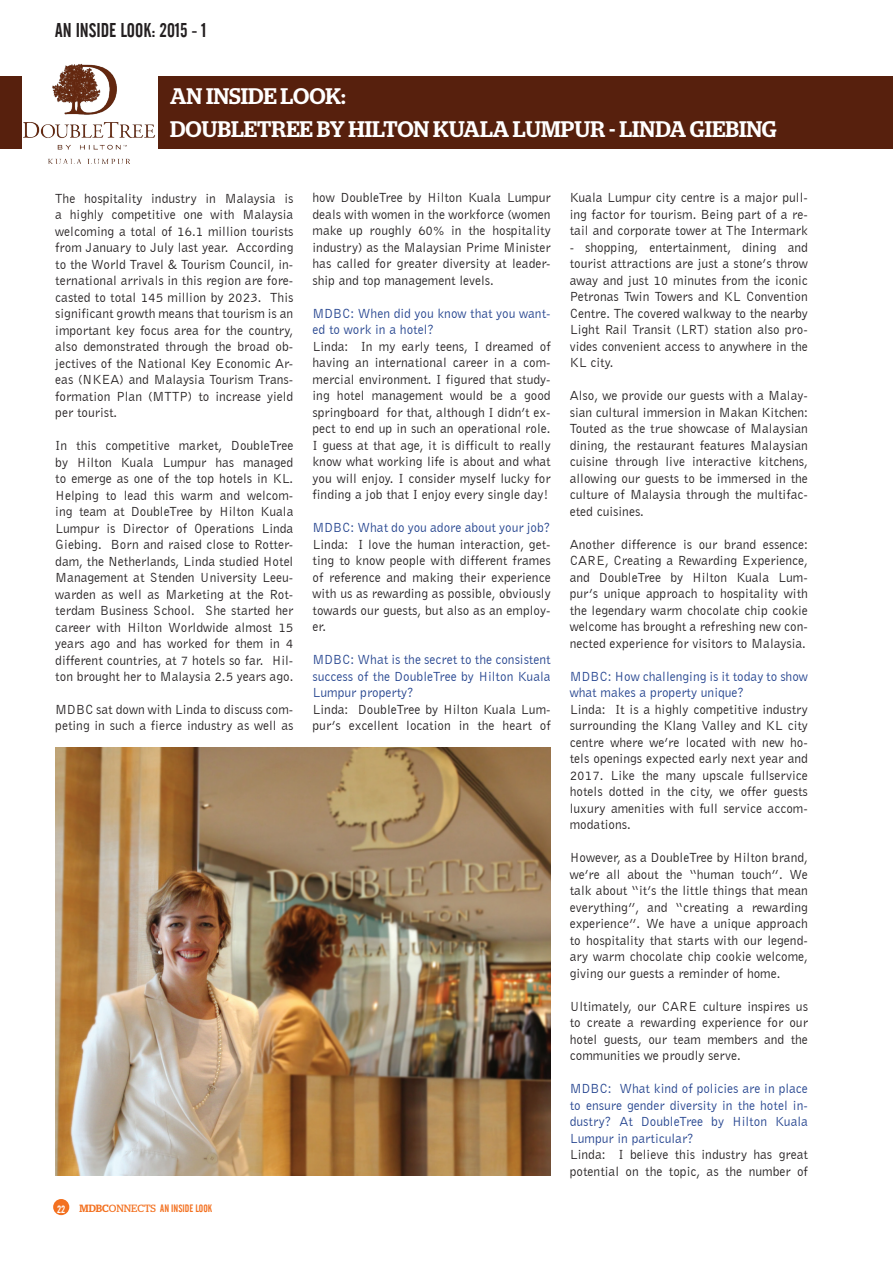
<style>
.page{position:relative;width:893px;height:1263px;background:#fff}
.page>*{position:absolute;margin:0;border:0;box-sizing:border-box;transform-origin:0 0}
.t1{font:500 22.5px/33px "Stag";color:#fff}
.t2{font:19.5px "Alternate Gothic No 2 BT";color:#231f20}
.t3{font:13.5px/16.5px "Bell Gothic BT";color:#231f20;text-align:justify}
.t4{font:13.5px/16.5px "Bell Gothic BT";color:#22428e}
.t5{font:10.5px "Alternate Gothic No 2 BT";color:#f37121}
.t6{font:500 10.5px "Stag";color:#f37121}
.t7{font:10.5px "Alternate Gothic No 2 BT";color:#fff}
.s1{font-weight:400}
.s2{font-family:"Stag"}
</style>
<div class="page">
<div style="left:53px;top:1199px;width:16px;height:16px;background:#f37121;border-radius:50%"></div>
<div style="left:0;top:77px;width:893px;height:72px;background:#57200d"></div>
<img style="left:23px;top:63px;width:134px;height:100px">
<img style="left:55px;top:748px;width:496px;height:428px">
<h2 class="t2" style="left:55px;top:20px;width:153px">AN INSIDE LOOK: 2015 - 1</h2>
<h1 class="t1" style="left:170px;top:79px;width:49px">AN INSIDE</h1>
<h1 class="t1" style="left:281px;top:79px;width:17px">LOOK</h1>
<h1 class="t1" style="left:170px;top:79px;width:209px;text-indent:171px">:<br>DOUBLETREE BY HILTON</h1>
<h1 class="t1" style="left:433px;top:112px;width:47px">KUALA</h1>
<h1 class="t1" style="left:513px;top:112px;width:121px">LUMPUR - LINDA</h1>
<h1 class="t1" style="left:690px;top:112px;width:88px">GIEBING</h1>
<p class="t3" style="left:55px;top:189px;width:240px">The hospitality industry in Malaysia is a highly competitive one with Malaysia welcoming a total of 16.1 million tourists from January to July last year. According to the World Travel &amp; Tourism Council, in&shy;ternational arrivals in this region are fore&shy;casted to total 145 million by 2023. This significant growth means that tourism is an important key focus area for the country, also demonstrated through the broad ob&shy;jectives of the National Key Economic Ar&shy;eas (NKEA) and Malaysia Tourism Trans&shy;formation Plan (MTTP) to increase yield per tourist.</p>
<p class="t3" style="left:55px;top:437px;width:240px">In this competitive market, DoubleTree by Hilton Kuala Lumpur has managed to emerge as one of the top hotels in KL.<br>Helping to lead this warm and welcom&shy;ing team at DoubleTree by Hilton Kuala Lumpur is Director of Operations Linda Giebing. Born and raised close to Rotter&shy;dam, the Netherlands, Linda studied Hotel Management at Stenden University Leeu&shy;warden as well as Marketing at the Rot&shy;terdam Business School. She started her career with Hilton Worldwide almost 15 years ago and has worked for them in 4 different countries, at 7 hotels so far. Hil&shy;ton brought her to Malaysia 2.5 years ago.</p>
<p class="t3" style="left:55px;top:701px;width:240px">MDBC sat down with Linda to discuss com&shy;peting in such a fierce industry as well as</p>
<p class="t7" style="left:57px;top:1203px;width:10px">22</p>
<p class="t6" style="left:80px;top:1202px;width:38px">MDBC<span class="s1">ONNE</span></p>
<p class="t5" style="left:137px;top:1202px;width:76px"><span class="s2">CTS</span> AN INSIDE LOOK</p>
<p class="t3" style="left:313px;top:189px;width:240px">how DoubleTree by Hilton Kuala Lumpur deals with women in the workforce (women make up roughly 60% in the hospitality industry) as the Malaysian Prime Minister has called for greater diversity at leader&shy;ship and top management levels.</p>
<p class="t4" style="left:313px;top:305px;width:240px">MDBC: When did you know that you want&shy;ed to work in a hotel?</p>
<p class="t3" style="left:313px;top:338px;width:240px">Linda: In my early teens, I dreamed of having an international career in a com&shy;mercial environment. I figured that study&shy;ing hotel management would be a good springboard for that, although I didn’t ex&shy;pect to end up in such an operational role.<br>I guess at that age, it is difficult to really know what working life is about and what you will enjoy. I consider myself lucky for finding a job that I enjoy every single day!</p>
<p class="t4" style="left:313px;top:519px;width:240px">MDBC: What do you adore about your job?</p>
<p class="t3" style="left:313px;top:536px;width:240px">Linda: I love the human interaction, get&shy;ting to know people with different frames of reference and making their experience with us as rewarding as possible, obviously towards our guests, but also as an employ&shy;er.</p>
<p class="t4" style="left:313px;top:651px;width:240px;text-align:justify">MDBC: What is the secret to the consistent success of the DoubleTree by Hilton Kuala Lumpur property?</p>
<p class="t3" style="left:313px;top:701px;width:240px">Linda: DoubleTree by Hilton Kuala Lum&shy;pur’s excellent location in the heart of</p>
<p class="t3" style="left:570px;top:189px;width:240px">Kuala Lumpur city centre is a major pull&shy;ing factor for tourism. Being part of a re&shy;tail and corporate tower at The Intermark</p>
<p class="t3" style="left:570px;top:239px;width:240px">- shopping, entertainment, dining and tourist attractions are just a stone’s throw away and just 10 minutes from the iconic Petronas Twin Towers and KL Convention Centre. The covered walkway to the nearby Light Rail Transit (LRT) station also pro&shy;vides convenient access to anywhere in the KL city.</p>
<p class="t3" style="left:570px;top:387px;width:240px">Also, we provide our guests with a Malay&shy;sian cultural immersion in Makan Kitchen:<br>Touted as the true showcase of Malaysian dining, the restaurant features Malaysian cuisine through live interactive kitchens, allowing our guests to be immersed in the culture of Malaysia through the multifac&shy;eted cuisines.</p>
<p class="t3" style="left:570px;top:536px;width:240px">Another difference is our brand essence:<br>CARE, Creating a Rewarding Experience, and DoubleTree by Hilton Kuala Lum&shy;pur’s unique approach to hospitality with the legendary warm chocolate chip cookie welcome has brought a refreshing new con&shy;nected experience for visitors to Malaysia.</p>
<p class="t4" style="left:570px;top:668px;width:240px">MDBC: How challenging is it today to show what makes a property unique?</p>
<p class="t3" style="left:570px;top:701px;width:240px">Linda: It is a highly competitive industry surrounding the Klang Valley and KL city centre where we’re located with new ho&shy;tels openings expected early next year and 2017. Like the many upscale fullservice hotels dotted in the city, we offer guests luxury amenities with full service accom&shy;modations.</p>
<p class="t3" style="left:570px;top:849px;width:240px">However, as a DoubleTree by Hilton brand, we’re all about the “human touch”. We talk about “it’s the little things that mean everything”, and “creating a rewarding experience”. We have a unique approach to hospitality that starts with our legend&shy;ary warm chocolate chip cookie welcome, giving our guests a reminder of home.</p>
<p class="t3" style="left:570px;top:998px;width:240px">Ultimately, our CARE culture inspires us to create a rewarding experience for our hotel guests, our team members and the communities we proudly serve.</p>
<p class="t4" style="left:570px;top:1080px;width:240px;text-align:justify">MDBC: What kind of policies are in place to ensure gender diversity in the hotel in&shy;dustry? At DoubleTree by Hilton Kuala Lumpur in particular?</p>
<p class="t3" style="left:570px;top:1146px;width:240px">Linda: I believe this industry has great potential on the topic, as the number of</p>
</div>
